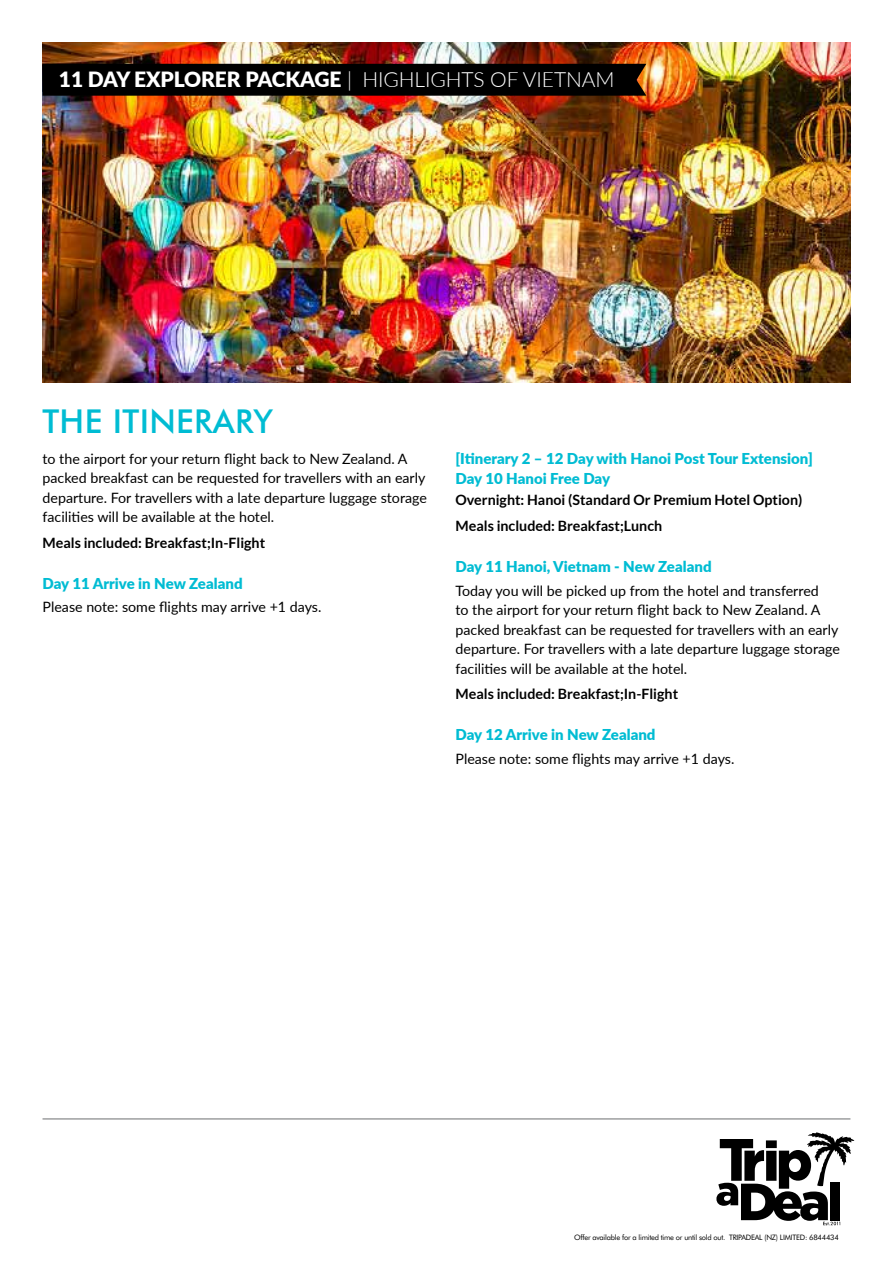
<style>
.page{position:relative;width:893px;height:1263px;background:#fff}
.page>*{position:absolute;margin:0;border:0;box-sizing:border-box;transform-origin:0 0}
.t1{font:500 33px "Futura BT";letter-spacing:.01em;color:#00bcd3}
.t2{font:900 21px "Lato";letter-spacing:-.005em;color:#fff}
.t3{font:900 15px/19.5px "Lato";color:#00bcd3}
.t4{font:14.25px/19.5px "Lato";color:#000}
.t5{font:700 14.25px/25.8px "Lato";color:#000}
.t6{font:7.5px "Futura BT";letter-spacing:-.03em;color:#000}
.s1{font-weight:300}
</style>
<div class="page">
<svg style="left:716px;top:1132px;width:138px;height:93px"></svg>
<hr style="left:43px;top:1119px;width:807px;height:1px;background:#6d6e71">
<img style="left:43px;top:43px;width:807px;height:340px">
<div style="left:43px;top:64px;width:603px;height:32px;background:#000"></div>
<h2 class="t2" style="left:59px;top:63px;width:557px">11 DAY EXPLORER PACKAGE <span class="s1">| HIGHLIGHTS OF VIETNAM</span></h2>
<h1 class="t1" style="left:43px;top:402px;width:232px">THE ITINERARY</h1>
<p class="t4" style="left:43px;top:448px;width:386px">to the airport for your return flight back to New Zealand. A packed breakfast can be requested for travellers with an early departure. For travellers with a late departure luggage storage facilities will be available at the hotel.</p>
<p class="t5" style="left:43px;top:530px;width:224px">Meals included: Breakfast;In-Flight</p>
<p class="t3" style="left:43px;top:573px;width:202px">Day 11 Arrive in New Zealand</p>
<p class="t4" style="left:43px;top:597px;width:280px">Please note: some flights may arrive +1 days.</p>
<p class="t3" style="left:455px;top:448px;width:359px">[Itinerary 2 – 12 Day with Hanoi Post Tour Extension]<br>Day 10 Hanoi Free Day</p>
<p class="t5" style="left:455px;top:487px;width:348px">Overnight: Hanoi (Standard Or Premium Hotel Option)<br>Meals included: Breakfast;Lunch</p>
<p class="t3" style="left:455px;top:556px;width:258px">Day 11 Hanoi, Vietnam - New Zealand</p>
<p class="t4" style="left:455px;top:580px;width:386px">Today you will be picked up from the hotel and transferred<br>to the airport for your return flight back to New Zealand. A packed breakfast can be requested for travellers with an early departure. For travellers with a late departure luggage storage facilities will be available at the hotel.</p>
<p class="t5" style="left:455px;top:681px;width:224px">Meals included: Breakfast;In-Flight</p>
<p class="t3" style="left:455px;top:724px;width:202px">Day 12 Arrive in New Zealand</p>
<p class="t4" style="left:455px;top:748px;width:280px">Please note: some flights may arrive +1 days.</p>
<p class="t6" style="left:574px;top:1232px;width:266px">Offer available for a limited time or until sold out. TRIPADEAL (NZ) LIMITED: 6844434</p>
</div>
